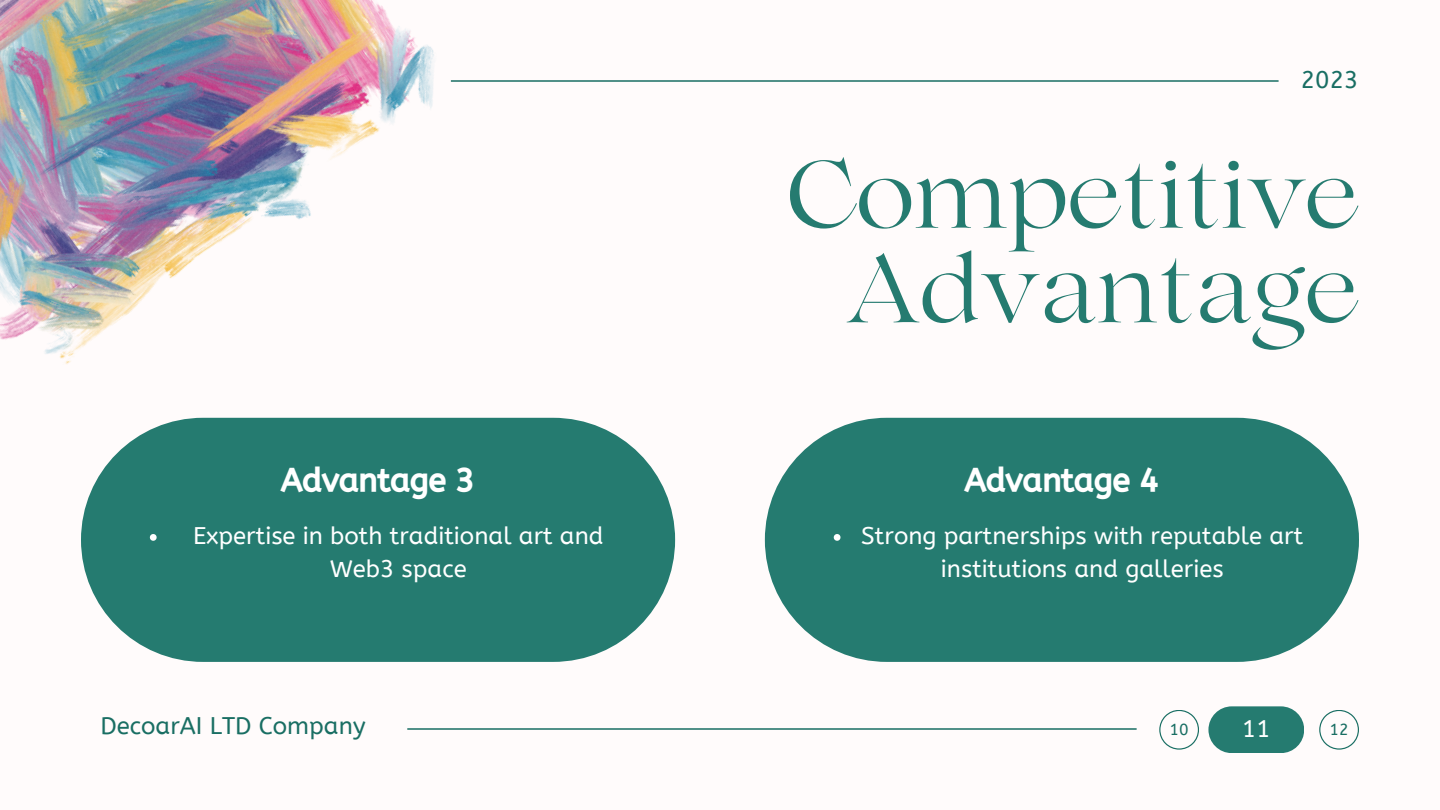
<style>
.page{position:relative;width:1440px;height:810px;background:#fffbfb}
.page>*{position:absolute;margin:0;border:0;box-sizing:border-box;transform-origin:0 0}
.t1{font:95px/94.5px "Lovelace";color:#257b70;text-align:right}
.t2{font:32px "CA Generated";color:#fff}
.t3{font:24px/33px "A Bee Zee";color:#fff;text-align:center}
.t4{font:24px "A Bee Zee";color:#196e63}
.t5{font:16px "A Bee Zee";color:#196e63}
</style>
<div class="page">
<hr style="left:451px;top:80px;width:828px;height:2px;background:#196e63">
<img style="left:0;top:0;width:492px;height:418px">
<div style="left:1208px;top:706px;width:96px;height:47px;background:#257b70;border-radius:23px"></div>
<svg style="left:1159px;top:710px;width:40px;height:40px"></svg>
<svg style="left:1319px;top:710px;width:40px;height:40px"></svg>
<hr style="left:407px;top:728px;width:730px;height:2px;background:#196e63">
<div style="left:765px;top:418px;width:594px;height:244px;background:#257b70;border-radius:122px"></div>
<div style="left:81px;top:418px;width:594px;height:244px;background:#257b70;border-radius:122px"></div>
<svg style="left:834px;top:534px;width:6px;height:7px"></svg>
<svg style="left:150px;top:534px;width:7px;height:7px"></svg>
<p class="t4" style="left:1301px;top:66px;width:59px">2023</p>
<h1 class="t1" style="left:786px;top:141px;width:574px">Competitive<br>Advantage</h1>
<h2 class="t2" style="left:281px;top:462px;width:196px">Advantage 3</h2>
<h2 class="t2" style="left:965px;top:462px;width:196px">Advantage 4</h2>
<p class="t3" style="left:193px;top:519px;width:412px">Expertise in both traditional art and<br>Web3 space</p>
<p class="t3" style="left:861px;top:519px;width:444px">Strong partnerships with reputable art institutions and galleries</p>
<p class="t4" style="left:100px;top:712px;width:267px">DecoarAI LTD Company</p>
<p class="t3" style="left:1242px;top:712px;width:30px">11</p>
<p class="t5" style="left:1170px;top:720px;width:21px">10</p>
<p class="t5" style="left:1330px;top:720px;width:21px">12</p>
</div>
